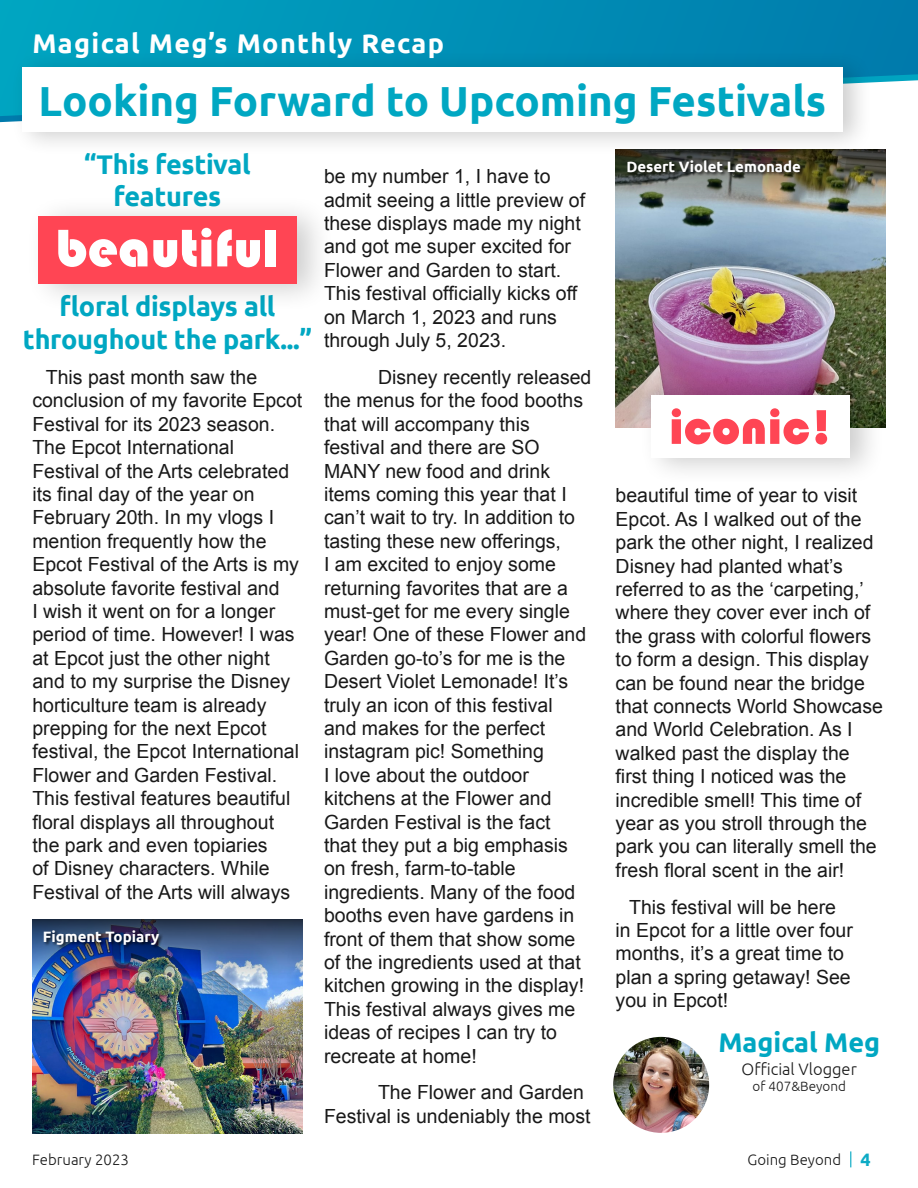
<style>
.page{position:relative;width:918px;height:1188px;background:#fff}
.page>*{position:absolute;margin:0;border:0;box-sizing:border-box;transform-origin:0 0}
.t1{font:54.9px "Bauhaus 93";color:#fff}
.t2{font:50.55px "Bauhaus 93";color:#ff4554}
.t3{font:700 42px "Ubuntu";color:#00a7c2}
.t4{font:700 27px/33px "Ubuntu";letter-spacing:-.01em;color:#00a7c2;text-align:center}
.t5{font:700 27px "Ubuntu";letter-spacing:.05em;color:#fff}
.t6{font:19.5px/23.4px "Arial";color:#191919}
.t7{font:300 16.5px "Ubuntu";color:#191919}
.t8{font:700 15px "Ubuntu";color:#fff}
.t9{font:300 15px "Ubuntu";color:#191919}
.t10{font:300 13.5px "Ubuntu";color:#191919}
.s1{font-weight:700;font-size:18px;color:#0dabc5}
</style>
<div class="page">
<svg style="left:850px;top:1151px;width:1px;height:16px"></svg>
<svg style="left:0;top:0;width:918px;height:123px;background:#0994b9"></svg>
<div style="left:11px;top:49px;width:863px;height:108px;background:#000;opacity:.2"></div>
<div style="left:22px;top:67px;width:820px;height:65px;background:#fff"></div>
<img style="left:32px;top:980px;width:270px;height:154px">
<img style="left:32px;top:919px;width:270px;height:61px">
<div style="left:43px;top:929px;width:121px;height:20px;background:#000;opacity:.75"></div>
<div style="left:25px;top:194px;width:310px;height:120px;background:#000;opacity:.2"></div>
<div style="left:38px;top:216px;width:258px;height:67px;background:#ff4554"></div>
<img style="left:616px;top:210px;width:270px;height:217px">
<div style="left:639px;top:376px;width:246px;height:110px;background:#000;opacity:.2"></div>
<div style="left:651px;top:395px;width:199px;height:63px;background:#fff"></div>
<img style="left:616px;top:149px;width:270px;height:61px">
<div style="left:627px;top:159px;width:178px;height:17px;background:#000;opacity:.75"></div>
<img style="left:613px;top:1037px;width:96px;height:96px;border-radius:48px">
<h3 class="t5" style="left:32px;top:27px;width:413px">Magical Meg’s Monthly Recap</h3>
<h3 class="t3" style="left:38px;top:75px;width:789px">Looking Forward to Upcoming Festivals</h3>
<h3 class="t4" style="left:84px;top:147px;width:168px">“This festival features</h3>
<h1 class="t1" style="left:56px;top:217px;width:224px">beautiful</h1>
<h3 class="t4" style="left:23px;top:290px;width:290px">floral displays all throughout the park...”</h3>
<p class="t6" style="left:32px;top:366px;width:271px;text-indent:13px">This past month saw the conclusion of my favorite Epcot<br>Festival for its 2023 season.<br>The Epcot International<br>Festival of the Arts celebrated its final day of the year on<br>February 20th. In my vlogs I mention frequently how the<br>Epcot Festival of the Arts is my absolute favorite festival and<br>I wish it went on for a longer period of time. However! I was at Epcot just the other night and to my surprise the Disney horticulture team is already prepping for the next Epcot festival, the Epcot International<br>Flower and Garden Festival.<br>This festival features beautiful floral displays all throughout the park and even topiaries<br>of Disney characters. While<br>Festival of the Arts will always</p>
<p class="t8" style="left:43px;top:927px;width:118px">Figment Topiary</p>
<p class="t6" style="left:324px;top:165px;width:263px">be my number 1, I have to admit seeing a little preview of these displays made my night and got me super excited for<br>Flower and Garden to start.<br>This festival officially kicks off on March 1, 2023 and runs through July 5, 2023.</p>
<p class="t6" style="left:324px;top:366px;width:269px;text-indent:54px">Disney recently released the menus for the food booths that will accompany this festival and there are SO<br>MANY new food and drink items coming this year that I can’t wait to try. In addition to tasting these new offerings,<br>I am excited to enjoy some returning favorites that are a must-get for me every single year! One of these Flower and<br>Garden go-to’s for me is the<br>Desert Violet Lemonade! It’s truly an icon of this festival<br>and makes for the perfect instagram pic! Something<br>I love about the outdoor kitchens at the Flower and<br>Garden Festival is the fact<br>that they put a big emphasis on fresh, farm-to-table ingredients. Many of the food booths even have gardens in front of them that show some of the ingredients used at that kitchen growing in the display!<br>This festival always gives me ideas of recipes I can try to recreate at home!</p>
<p class="t6" style="left:324px;top:1081px;width:268px;text-indent:54px">The Flower and Garden<br>Festival is undeniably the most</p>
<p class="t8" style="left:626px;top:157px;width:176px">Desert Violet Lemonade</p>
<h2 class="t2" style="left:669px;top:398px;width:165px">iconic!</h2>
<p class="t6" style="left:616px;top:484px;width:269px">beautiful time of year to visit<br>Epcot. As I walked out of the park the other night, I realized<br>Disney had planted what’s referred to as the ‘carpeting,’ where they cover ever inch of the grass with colorful flowers to form a design. This display can be found near the bridge that connects World Showcase and World Celebration. As I walked past the display the first thing I noticed was the incredible smell! This time of year as you stroll through the park you can literally smell the fresh floral scent in the air!</p>
<p class="t6" style="left:616px;top:895px;width:239px;text-indent:13px">This festival will be here in Epcot for a little over four months, it’s a great time to plan a spring getaway! See you in Epcot!</p>
<h3 class="t4" style="left:718px;top:1026px;width:163px">Magical Meg</h3>
<p class="t7" style="left:742px;top:1059px;width:117px">Official Vlogger</p>
<p class="t10" style="left:753px;top:1079px;width:95px">of 407&amp;Beyond</p>
<p class="t9" style="left:32px;top:1151px;width:98px">February 2023</p>
<p class="t9" style="left:748px;top:1151px;width:125px">Going Beyond <span class="s1">4</span></p>
</div>
